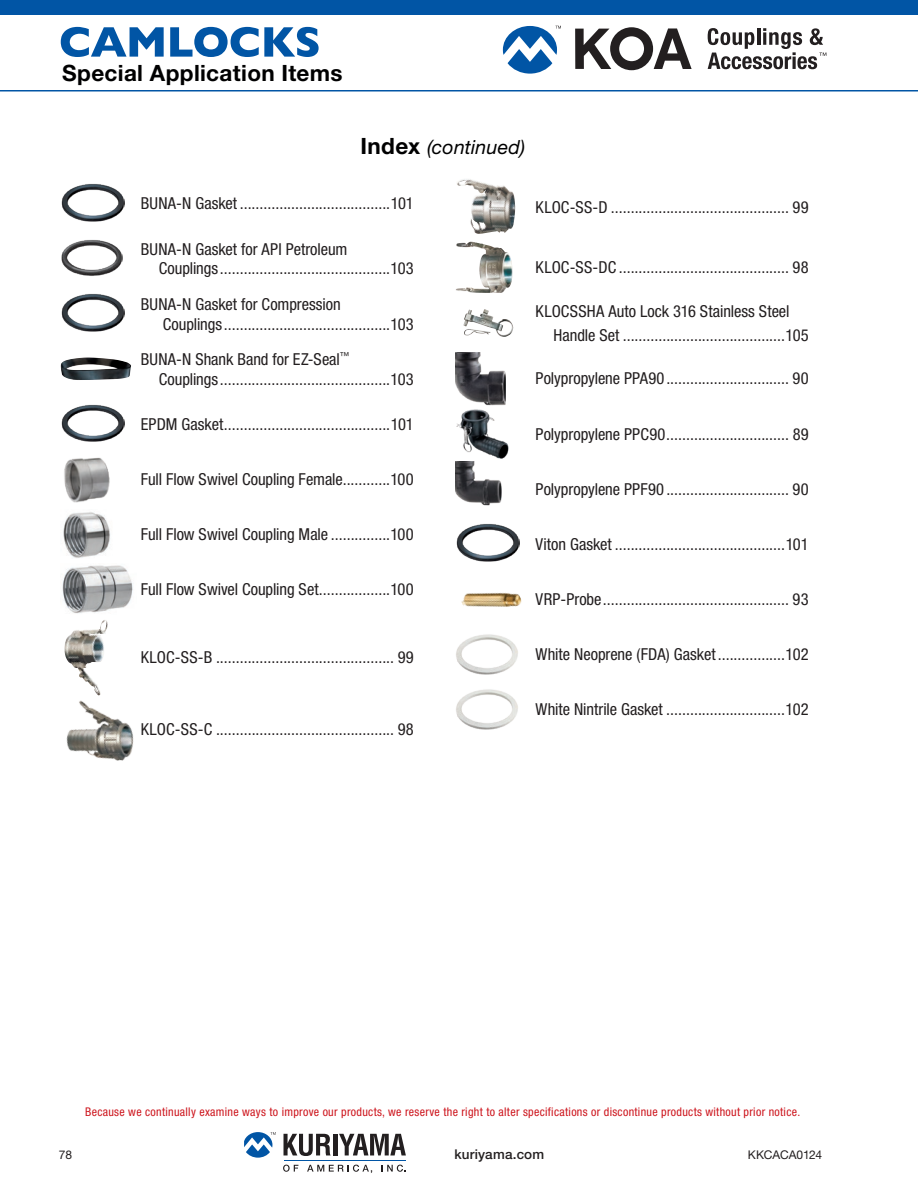
<style>
.page{position:relative;width:918px;height:1188px;background:#fff}
.page>*{position:absolute;margin:0;border:0;box-sizing:border-box;transform-origin:0 0}
.t1{font:700 22.5px "Helvetica Neue LT Pro";letter-spacing:.015em;color:#000001}
.Header-sub_info{font:italic 19.5px "Helvetica Neue LT Pro";letter-spacing:.01em;color:#000001}
.TOC_Subhead{font:condensed 16.5px/19.8px "Helvetica Neue LT Pro";color:#231f20}
.t2{font:500 13.5px "Helvetica Neue LT Pro";letter-spacing:.015em;color:#231f20}
.t3{font:condensed 12px "Helvetica Neue LT Pro";letter-spacing:.025em;color:#cd151d}
.t4{font:12px "Helvetica Neue LT Pro";letter-spacing:-.01em;color:#231f20}
.s1{font-weight:700;font-style:normal;font-size:22.5px}
</style>
<div class="page">
<img style="left:61px;top:184px;width:63px;height:38px">
<img style="left:61px;top:240px;width:62px;height:36px">
<img style="left:61px;top:294px;width:63px;height:38px">
<img style="left:61px;top:358px;width:70px;height:22px">
<img style="left:61px;top:404px;width:63px;height:38px">
<img style="left:64px;top:457px;width:46px;height:46px">
<img style="left:63px;top:512px;width:47px;height:46px">
<img style="left:62px;top:565px;width:71px;height:49px">
<img style="left:64px;top:620px;width:44px;height:76px">
<img style="left:66px;top:700px;width:68px;height:60px">
<img style="left:457px;top:179px;width:58px;height:55px">
<img style="left:456px;top:242px;width:57px;height:51px">
<img style="left:463px;top:309px;width:50px;height:28px">
<img style="left:456px;top:352px;width:50px;height:53px">
<img style="left:456px;top:409px;width:53px;height:50px">
<img style="left:456px;top:461px;width:45px;height:45px">
<img style="left:456px;top:524px;width:63px;height:38px">
<img style="left:461px;top:592px;width:61px;height:15px">
<img style="left:456px;top:634px;width:62px;height:41px">
<img style="left:456px;top:689px;width:62px;height:41px">
<hr style="left:0;top:90px;width:918px;height:2px;background:#0155a5">
<hr style="left:284px;top:1160px;width:122px;height:1px;background:#0155a5">
<svg style="left:284px;top:1134px;width:47px;height:22px"></svg>
<hr style="left:333px;top:1134px;width:4px;height:21px;background:#231f20">
<svg style="left:339px;top:1134px;width:67px;height:21px"></svg>
<svg style="left:283px;top:1165px;width:15px;height:7px"></svg>
<svg style="left:307px;top:1165px;width:65px;height:8px"></svg>
<svg style="left:382px;top:1165px;width:24px;height:7px"></svg>
<svg style="left:244px;top:1132px;width:32px;height:26px"></svg>
<div style="left:0;top:0;width:918px;height:15px;background:#0155a5"></div>
<svg style="left:575px;top:27px;width:117px;height:43px"></svg>
<svg style="left:503px;top:26px;width:58px;height:48px"></svg>
<svg style="left:708px;top:28px;width:118px;height:41px"></svg>
<svg style="left:61px;top:27px;width:258px;height:30px"></svg>
<h1 class="t1" style="left:62px;top:59px;width:282px">Special Application Items</h1>
<p class="Header-sub_info" style="left:361px;top:135px;width:166px"><span class="s1">Index</span> (continued)</p>
<p class="TOC_Subhead" style="left:141px;top:194px;width:275px">BUNA-N Gasket ......................................101</p>
<p class="TOC_Subhead" style="left:159px;top:239px;width:257px;text-indent:-18px">BUNA-N Gasket for API Petroleum<br>Couplings ...........................................103</p>
<p class="TOC_Subhead" style="left:163px;top:294px;width:253px;text-indent:-22px">BUNA-N Gasket for Compression<br>Couplings ..........................................103</p>
<p class="TOC_Subhead" style="left:159px;top:349px;width:257px;text-indent:-18px">BUNA-N Shank Band for EZ-Seal<sup>™<br></sup>Couplings ...........................................103</p>
<p class="TOC_Subhead" style="left:141px;top:414px;width:275px">EPDM Gasket..........................................101</p>
<p class="TOC_Subhead" style="left:141px;top:469px;width:275px">Full Flow Swivel Coupling Female............100</p>
<p class="TOC_Subhead" style="left:536px;top:197px;width:275px">KLOC-SS-D ............................................. 99</p>
<p class="TOC_Subhead" style="left:536px;top:257px;width:274px">KLOC-SS-DC ........................................... 98</p>
<p class="TOC_Subhead" style="left:554px;top:299px;width:257px;line-height:24px;text-indent:-18px">KLOCSSHA Auto Lock 316 Stainless Steel<br>Handle Set .........................................105</p>
<p class="TOC_Subhead" style="left:536px;top:369px;width:274px">Polypropylene PPA90............................... 90</p>
<p class="TOC_Subhead" style="left:536px;top:424px;width:275px">Polypropylene PPC90............................... 89</p>
<p class="TOC_Subhead" style="left:536px;top:479px;width:274px">Polypropylene PPF90 ............................... 90</p>
<p class="TOC_Subhead" style="left:141px;top:524px;width:275px">Full Flow Swivel Coupling Male ...............100</p>
<p class="TOC_Subhead" style="left:536px;top:534px;width:275px">Viton Gasket ...........................................101</p>
<p class="TOC_Subhead" style="left:141px;top:579px;width:275px">Full Flow Swivel Coupling Set..................100</p>
<p class="TOC_Subhead" style="left:536px;top:589px;width:275px">VRP-Probe............................................... 93</p>
<p class="TOC_Subhead" style="left:141px;top:647px;width:275px">KLOC-SS-B ............................................. 99</p>
<p class="TOC_Subhead" style="left:141px;top:720px;width:274px">KLOC-SS-C ............................................. 98</p>
<p class="TOC_Subhead" style="left:536px;top:644px;width:275px">White Neoprene (FDA) Gasket.................102</p>
<p class="TOC_Subhead" style="left:536px;top:699px;width:275px">White Nintrile Gasket ..............................102</p>
<p class="t3" style="left:85px;top:1104px;width:717px">Because we continually examine ways to improve our products, we reserve the right to alter specifications or discontinue products without prior notice.</p>
<p class="t4" style="left:59px;top:1147px;width:15px">78</p>
<p class="t2" style="left:455px;top:1146px;width:91px">kuriyama.com</p>
<p class="t4" style="left:748px;top:1147px;width:76px">KKCACA0124</p>
</div>
